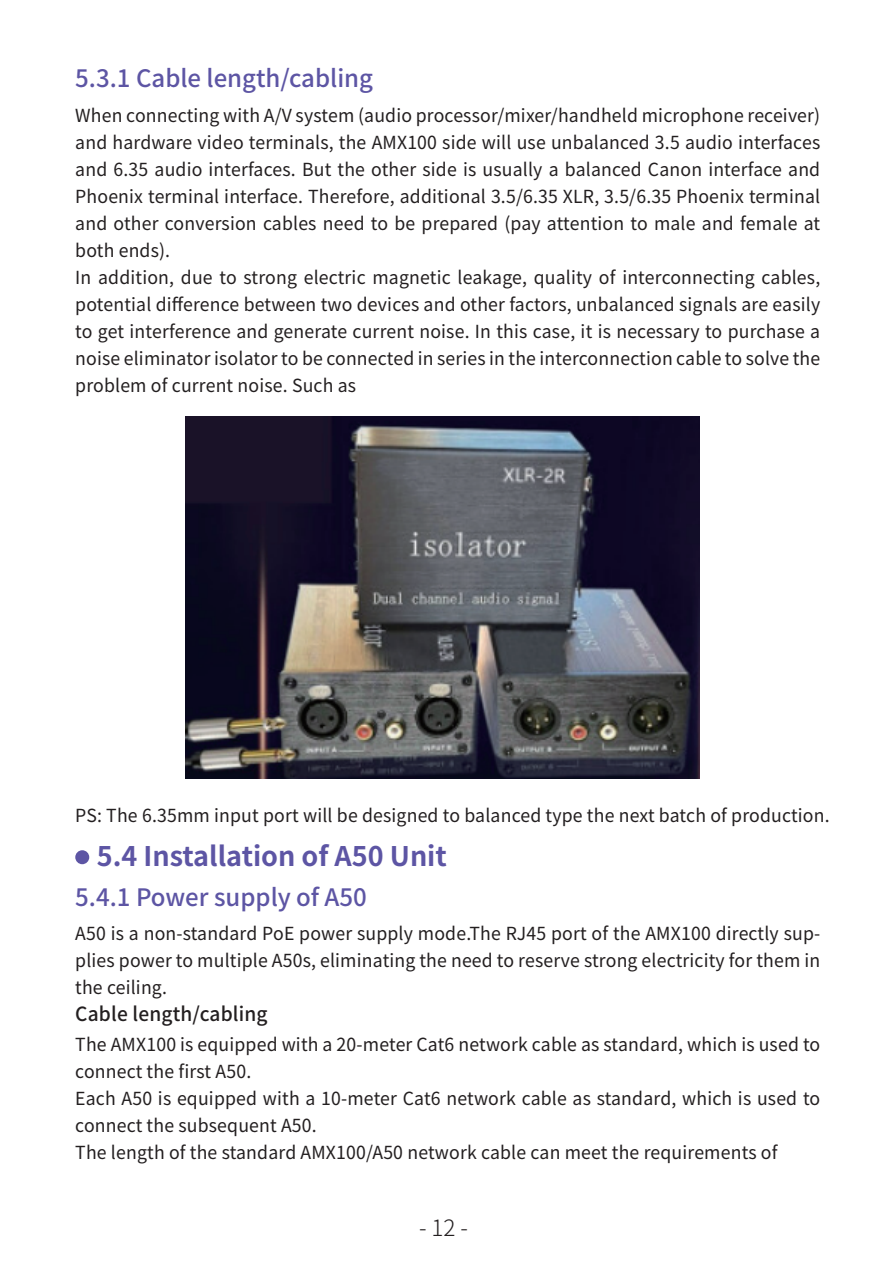
<style>
.page{position:relative;width:893px;height:1263px;background:#fff}
.page>*{position:absolute;margin:0;border:0;box-sizing:border-box;transform-origin:0 0}
.t1{font:700 27px "Source Han Sans CN";color:#5d55a4}
.t2{font:500 24px "Source Han Sans CN";color:#5d55a4}
.t3{font:300 22.5px "Source Han Sans CN";color:#231f20}
.t4{font:500 19.5px "Source Han Sans CN";letter-spacing:.01em;color:#231f20}
.t5{font:18px/27px "Source Han Sans CN";letter-spacing:.01em;color:#231f20}
</style>
<div class="page">
<div style="left:75px;top:850px;width:14px;height:14px;background:#5d55a4;border-radius:50%"></div>
<img style="left:185px;top:417px;width:515px;height:361px">
<h2 class="t2" style="left:75px;top:64px;width:299px">5.3.1 Cable length/cabling</h2>
<p class="t5" style="left:75px;top:103px;width:746px">When connecting with A/V system (audio processor/mixer/handheld microphone receiver) and hardware video terminals, the AMX100 side will use unbalanced 3.5 audio interfaces and 6.35 audio interfaces. But the other side is usually a balanced Canon interface and Phoenix terminal interface. Therefore, additional 3.5/6.35 XLR, 3.5/6.35 Phoenix terminal and other conversion cables need to be prepared (pay attention to male and female at both ends).<br>In addition, due to strong electric magnetic leakage, quality of interconnecting cables, potential difference between two devices and other factors, unbalanced signals are easily to get interference and generate current noise. In this case, it is necessary to purchase a noise eliminator isolator to be connected in series in the interconnection cable to solve the problem of current noise. Such as</p>
<p class="t5" style="left:75px;top:803px;width:756px">PS: The 6.35mm input port will be designed to balanced type the next batch of production.</p>
<h1 class="t1" style="left:97px;top:840px;width:351px">5.4 Installation of A50 Unit</h1>
<h2 class="t2" style="left:75px;top:883px;width:293px">5.4.1 Power supply of A50</h2>
<p class="t5" style="left:75px;top:920px;width:746px;text-align:justify">A50 is a non-standard PoE power supply mode.The RJ45 port of the AMX100 directly sup&shy;plies power to multiple A50s, eliminating the need to reserve strong electricity for them in the ceiling.</p>
<p class="t4" style="left:75px;top:1003px;width:194px">Cable length/cabling</p>
<p class="t5" style="left:75px;top:1031px;width:746px">The AMX100 is equipped with a 20-meter Cat6 network cable as standard, which is used to connect the first A50.<br>Each A50 is equipped with a 10-meter Cat6 network cable as standard, which is used to connect the subsequent A50.<br>The length of the standard AMX100/A50 network cable can meet the requirements of</p>
<p class="t3" style="left:419px;top:1214px;width:51px">- 12 -</p>
</div>
